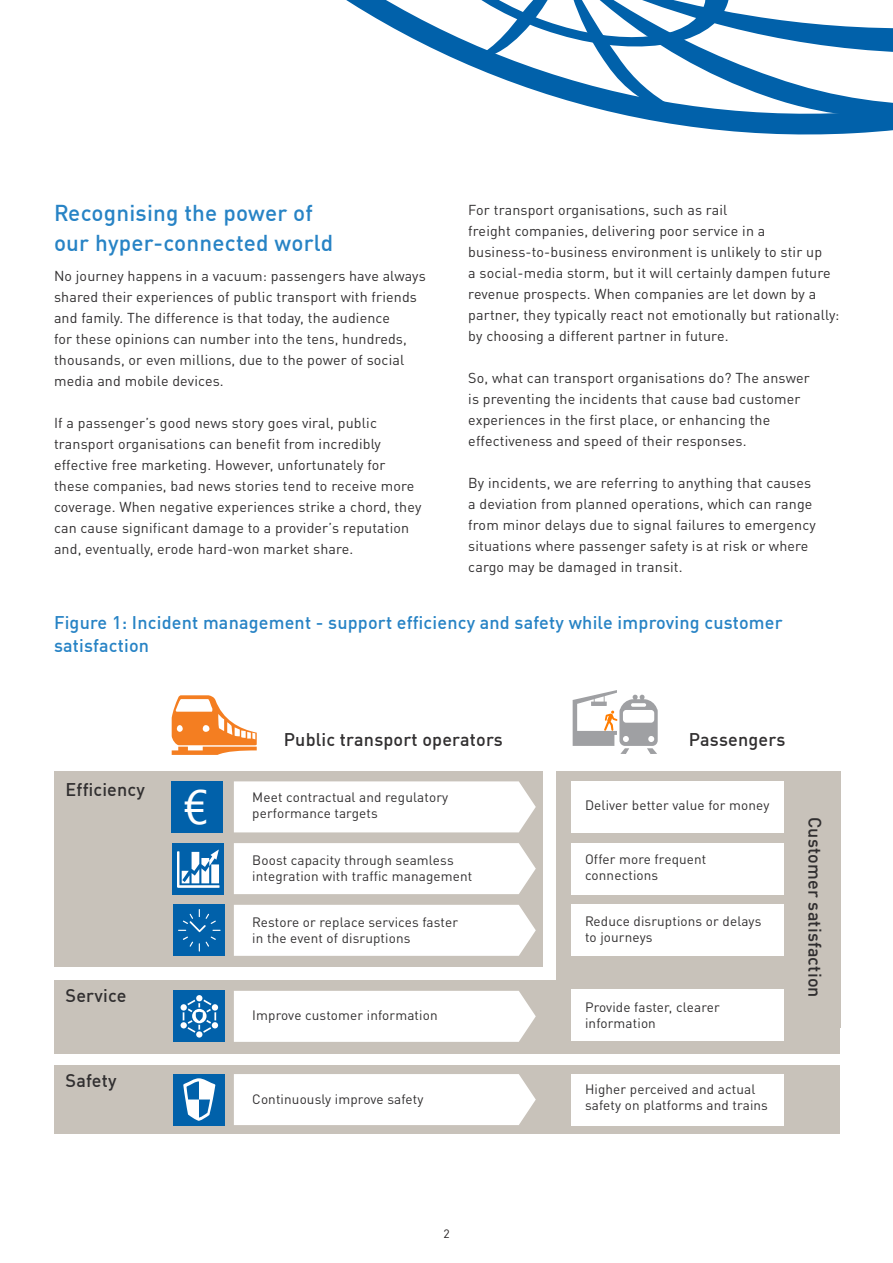
<style>
.page{position:relative;width:893px;height:1263px;background:#fff}
.page>*{position:absolute;margin:0;border:0;box-sizing:border-box;transform-origin:0 0}
.WhiteDiagramNumbers{font:48px "Myanmar Text";color:#fff}
.Subhead{font:500 22.5px/30px "DINOT";letter-spacing:.01em;color:#2783c5}
.DiagramTitle{font:500 18px/22.5px "DINOT";letter-spacing:.01em;color:#2783c5}
.DiagramSubtitleLarge{font:500 18px "DINOT";letter-spacing:.01em;color:#312f30}
.Body_Text_Black{font:14.25px/21px "DINOT";letter-spacing:.01em;color:#312f30}
.LargerDiagramText{font:13.5px/16.2px "DINOT";letter-spacing:.01em;color:#312f30}
.t1{font:12px "DINOT";color:#231f20}
</style>
<div class="page">
<svg style="left:346px;top:0;width:547px;height:135px"></svg>
<div style="left:55px;top:771px;width:488px;height:195px;background:#c8c2ba"></div>
<svg style="left:172px;top:695px;width:85px;height:60px"></svg>
<svg style="left:573px;top:690px;width:85px;height:64px"></svg>
<div style="left:55px;top:980px;width:785px;height:73px;background:#c8c2ba"></div>
<div style="left:556px;top:771px;width:284px;height:256px;background:#c8c2ba"></div>
<div style="left:55px;top:1065px;width:785px;height:69px;background:#c8c2ba"></div>
<div style="left:174px;top:991px;width:51px;height:51px;background:#0161aa"></div>
<svg style="left:181px;top:995px;width:37px;height:42px"></svg>
<div style="left:234px;top:991px;width:302px;height:51px;background:#fff"></div>
<div style="left:174px;top:905px;width:51px;height:51px;background:#0161aa"></div>
<svg style="left:178px;top:909px;width:43px;height:42px"></svg>
<div style="left:234px;top:905px;width:302px;height:51px;background:#fff"></div>
<div style="left:173px;top:843px;width:51px;height:51px;background:#0161aa"></div>
<svg style="left:177px;top:849px;width:43px;height:39px"></svg>
<div style="left:234px;top:843px;width:302px;height:51px;background:#fff"></div>
<div style="left:172px;top:781px;width:51px;height:51px;background:#0161aa"></div>
<div style="left:234px;top:781px;width:302px;height:51px;background:#fff"></div>
<div style="left:572px;top:781px;width:212px;height:51px;background:#fff"></div>
<div style="left:572px;top:905px;width:212px;height:51px;background:#fff"></div>
<div style="left:572px;top:990px;width:212px;height:51px;background:#fff"></div>
<div style="left:174px;top:1074px;width:51px;height:51px;background:#0161aa"></div>
<svg style="left:183px;top:1078px;width:32px;height:43px"></svg>
<div style="left:234px;top:1074px;width:302px;height:51px;background:#fff"></div>
<div style="left:572px;top:1074px;width:212px;height:51px;background:#fff"></div>
<div style="left:572px;top:843px;width:212px;height:51px;background:#fff"></div>
<p class="Subhead" style="left:54px;top:196px;width:281px">Recognising the power of our hyper-connected world</p>
<p class="Body_Text_Black" style="left:54px;top:264px;width:373px">No journey happens in a vacuum: passengers have always shared their experiences of public transport with friends and family. The difference is that today, the audience<br>for these opinions can number into the tens, hundreds, thousands, or even millions, due to the power of social media and mobile devices.</p>
<p class="Body_Text_Black" style="left:54px;top:411px;width:369px">If a passenger’s good news story goes viral, public transport organisations can benefit from incredibly effective free marketing. However, unfortunately for these companies, bad news stories tend to receive more coverage. When negative experiences strike a chord, they can cause significant damage to a provider’s reputation and, eventually, erode hard-won market share.</p>
<p class="Body_Text_Black" style="left:468px;top:198px;width:373px">For transport organisations, such as rail<br>freight companies, delivering poor service in a business‑to‑business environment is unlikely to stir up<br>a social‑media storm, but it will certainly dampen future revenue prospects. When companies are let down by a partner, they typically react not emotionally but rationally: by choosing a different partner in future.</p>
<p class="Body_Text_Black" style="left:468px;top:366px;width:343px">So, what can transport organisations do? The answer is preventing the incidents that cause bad customer experiences in the first place, or enhancing the effectiveness and speed of their responses.</p>
<p class="Body_Text_Black" style="left:468px;top:471px;width:349px">By incidents, we are referring to anything that causes a deviation from planned operations, which can range from minor delays due to signal failures to emergency situations where passenger safety is at risk or where cargo may be damaged in transit.</p>
<p class="DiagramTitle" style="left:54px;top:610px;width:730px">Figure 1: Incident management - support efficiency and safety while improving customer satisfaction</p>
<p class="DiagramSubtitleLarge" style="left:66px;top:775px;width:81px">Efficiency</p>
<p class="DiagramSubtitleLarge" style="left:66px;top:982px;width:62px">Service</p>
<p class="DiagramSubtitleLarge" style="left:66px;top:1066px;width:53px">Safety</p>
<p class="DiagramSubtitleLarge" style="left:284px;top:725px;width:221px">Public transport operators</p>
<p class="DiagramSubtitleLarge" style="left:689px;top:725px;width:98px">Passengers</p>
<p class="WhiteDiagramNumbers" style="left:183px;top:779px;width:27px">€</p>
<p class="LargerDiagramText" style="left:252px;top:788px;width:197px">Meet contractual and regulatory performance targets</p>
<p class="LargerDiagramText" style="left:585px;top:796px;width:186px">Deliver better value for money</p>
<p class="LargerDiagramText" style="left:252px;top:851px;width:222px">Boost capacity through seamless integration with traffic management</p>
<p class="LargerDiagramText" style="left:252px;top:913px;width:207px">Restore or replace services faster in the event of disruptions</p>
<p class="LargerDiagramText" style="left:252px;top:1006px;width:187px">Improve customer information</p>
<p class="LargerDiagramText" style="left:585px;top:850px;width:123px">Offer more frequent connections</p>
<p class="LargerDiagramText" style="left:585px;top:912px;width:178px">Reduce disruptions or delays to journeys</p>
<p class="LargerDiagramText" style="left:585px;top:998px;width:136px">Provide faster, clearer information</p>
<p class="LargerDiagramText" style="left:252px;top:1090px;width:173px">Continuously improve safety</p>
<p class="LargerDiagramText" style="left:585px;top:1080px;width:184px">Higher perceived and actual safety on platforms and trains</p>
<p class="DiagramSubtitleLarge" style="left:829px;top:817px;width:182px;rotate:90deg">Customer satisfaction</p>
<p class="t1" style="left:443px;top:1224px;width:8px">2</p>
</div>
